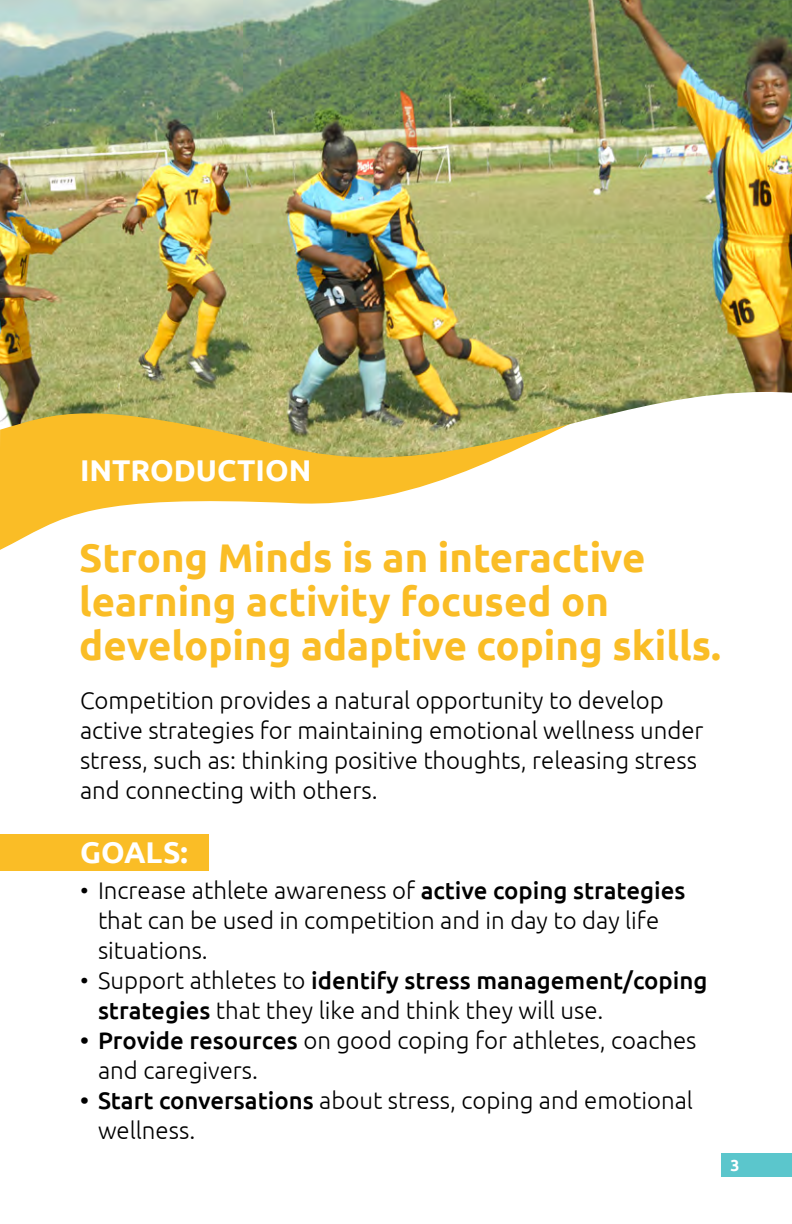
<style>
.page{position:relative;width:792px;height:1224px;background:#fff}
.page>*{position:absolute;margin:0;border:0;box-sizing:border-box;transform-origin:0 0}
.t1{font:700 40px/44px "Ubuntu";color:#fabd26}
.t2{font:700 30px "Ubuntu";color:#fff}
.t3{font:300 24px/30px "Ubuntu";color:#000}
.t4{font:700 16px "Ubuntu";color:#fff}
.s1{font-weight:500}
</style>
<div class="page">
<div style="left:0;top:834px;width:209px;height:37px;background:#fabd26"></div>
<svg style="left:0;top:457px;width:500px;height:93px"></svg>
<img style="left:0;top:0;width:792px;height:457px">
<div style="left:721px;top:1153px;width:71px;height:24px;background:#5bc6cc"></div>
<p class="t2" style="left:80px;top:452px;width:233px">INTRODUCTION</p>
<h1 class="t1" style="left:79px;top:535px;width:643px">Strong Minds is an interactive learning activity focused on developing adaptive coping skills.</h1>
<p class="t3" style="left:80px;top:685px;width:625px">Competition provides a natural opportunity to develop active strategies for maintaining emotional wellness under stress, such as: thinking positive thoughts, releasing stress and connecting with others.</p>
<p class="t2" style="left:80px;top:834px;width:109px">GOALS:</p>
<p class="t3" style="left:98px;top:875px;width:589px;text-indent:-18px">• Increase athlete awareness of <span class="s1">active coping strategies </span>that can be used in competition and in day to day life situations.</p>
<p class="t3" style="left:98px;top:965px;width:611px;text-indent:-18px">• Support athletes to <span class="s1">identify stress management/coping strategies</span> that they like and think they will use.</p>
<p class="t3" style="left:98px;top:1025px;width:600px;text-indent:-18px"><span class="s1">• Provide resources</span> on good coping for athletes, coaches and caregivers.</p>
<p class="t3" style="left:98px;top:1085px;width:597px;text-indent:-18px"><span class="s1">• Start conversations</span> about stress, coping and emotional wellness.</p>
<p class="t4" style="left:730px;top:1155px;width:11px">3</p>
</div>
